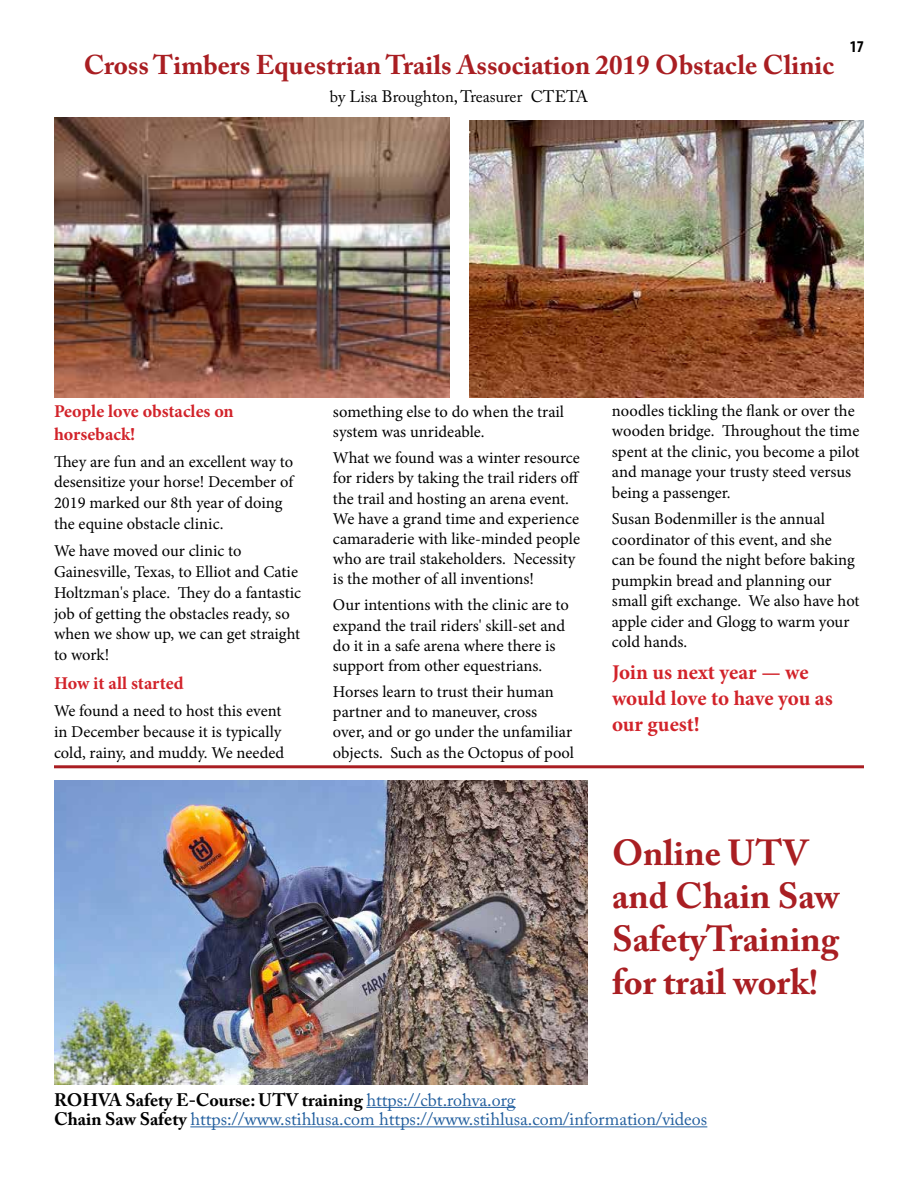
<style>
.page{position:relative;width:918px;height:1188px;background:#fff}
.page>*{position:absolute;margin:0;border:0;box-sizing:border-box;transform-origin:0 0}
.t1{font:700 36px/43.2px "Adobe Caslon Pro";color:#a91e22}
.t2{font:700 27px "Adobe Caslon Pro";color:#a91e22}
.t3{font:700 21px/26px "Minion Pro";letter-spacing:-.005em;color:#d2232a}
.t4{font:18px/19.5px "Adobe Caslon Pro";color:#215e9e}
.t5{font:700 18px/22.6px "Minion Pro";color:#d2232a}
.t6{font:16.5px/20.1px "Minion Pro";color:#000}
.t7{font:16.5px "Adobe Caslon Pro";color:#000}
.t8{font:700 condensed 16.5px "Myriad Pro";color:#000}
.s1{font-weight:700;color:#000}
</style>
<div class="page">
<hr style="left:366px;top:1107px;width:150px;height:1px;background:#215e9e">
<hr style="left:190px;top:1126px;width:517px;height:1px;background:#215e9e">
<img style="left:54px;top:781px;width:534px;height:303px">
<hr style="left:54px;top:765px;width:810px;height:3px;background:#a91e22">
<img style="left:54px;top:117px;width:395px;height:281px">
<img style="left:469px;top:120px;width:395px;height:278px">
<h2 class="t2" style="left:84px;top:49px;width:752px">Cross Timbers Equestrian Trails Association 2019 Obstacle Clinic</h2>
<p class="t7" style="left:330px;top:87px;width:260px">by Lisa Broughton, Treasurer CTETA</p>
<p class="t8" style="left:850px;top:36px;width:16px">17</p>
<p class="t5" style="left:54px;top:400px;width:181px">People love obstacles on horseback!</p>
<p class="t6" style="left:54px;top:451px;width:241px;line-height:20.9px">They are fun and an excellent way to desensitize your horse! December of<br>2019 marked our 8th year of doing the equine obstacle clinic.</p>
<p class="t6" style="left:54px;top:540px;width:249px;line-height:20.9px">We have moved our clinic to<br>Gainesville, Texas, to Elliot and Catie<br>Holtzman's place. They do a fantastic job of getting the obstacles ready, so when we show up, we can get straight to work!</p>
<p class="t5" style="left:54px;top:672px;width:131px">How it all started</p>
<p class="t6" style="left:54px;top:700px;width:232px;line-height:20.9px">We found a need to host this event in December because it is typically cold, rainy, and muddy. We needed</p>
<p class="t6" style="left:333px;top:402px;width:233px">something else to do when the trail system was unrideable.</p>
<p class="t6" style="left:333px;top:448px;width:249px">What we found was a winter resource for riders by taking the trail riders off the trail and hosting an arena event.<br>We have a grand time and experience camaraderie with like-minded people who are trail stakeholders. Necessity is the mother of all inventions!</p>
<p class="t6" style="left:333px;top:595px;width:237px">Our intentions with the clinic are to expand the trail riders' skill-set and do it in a safe arena where there is support from other equestrians.</p>
<p class="t6" style="left:333px;top:682px;width:243px">Horses learn to trust their human partner and to maneuver, cross<br>over, and or go under the unfamiliar objects. Such as the Octopus of pool</p>
<p class="t6" style="left:612px;top:400px;width:249px;line-height:20.5px">noodles tickling the flank or over the wooden bridge. Throughout the time spent at the clinic, you become a pilot and manage your trusty steed versus being a passenger.</p>
<p class="t6" style="left:612px;top:509px;width:249px;line-height:20.5px">Susan Bodenmiller is the annual coordinator of this event, and she<br>can be found the night before baking pumpkin bread and planning our small gift exchange. We also have hot apple cider and Glogg to warm your cold hands.</p>
<p class="t3" style="left:612px;top:659px;width:222px">Join us next year — we would love to have you as our guest!</p>
<h1 class="t1" style="left:612px;top:831px;width:229px">Online UTV and Chain Saw<br>SafetyTraining for trail work!</h1>
<p class="t4" style="left:54px;top:1090px;width:655px"><span class="s1">ROHVA Safety E-Course: UTV training</span> https://cbt.rohva.org<br><span class="s1">Chain Saw Safety</span> https://www.stihlusa.com https://www.stihlusa.com/information/videos</p>
</div>
